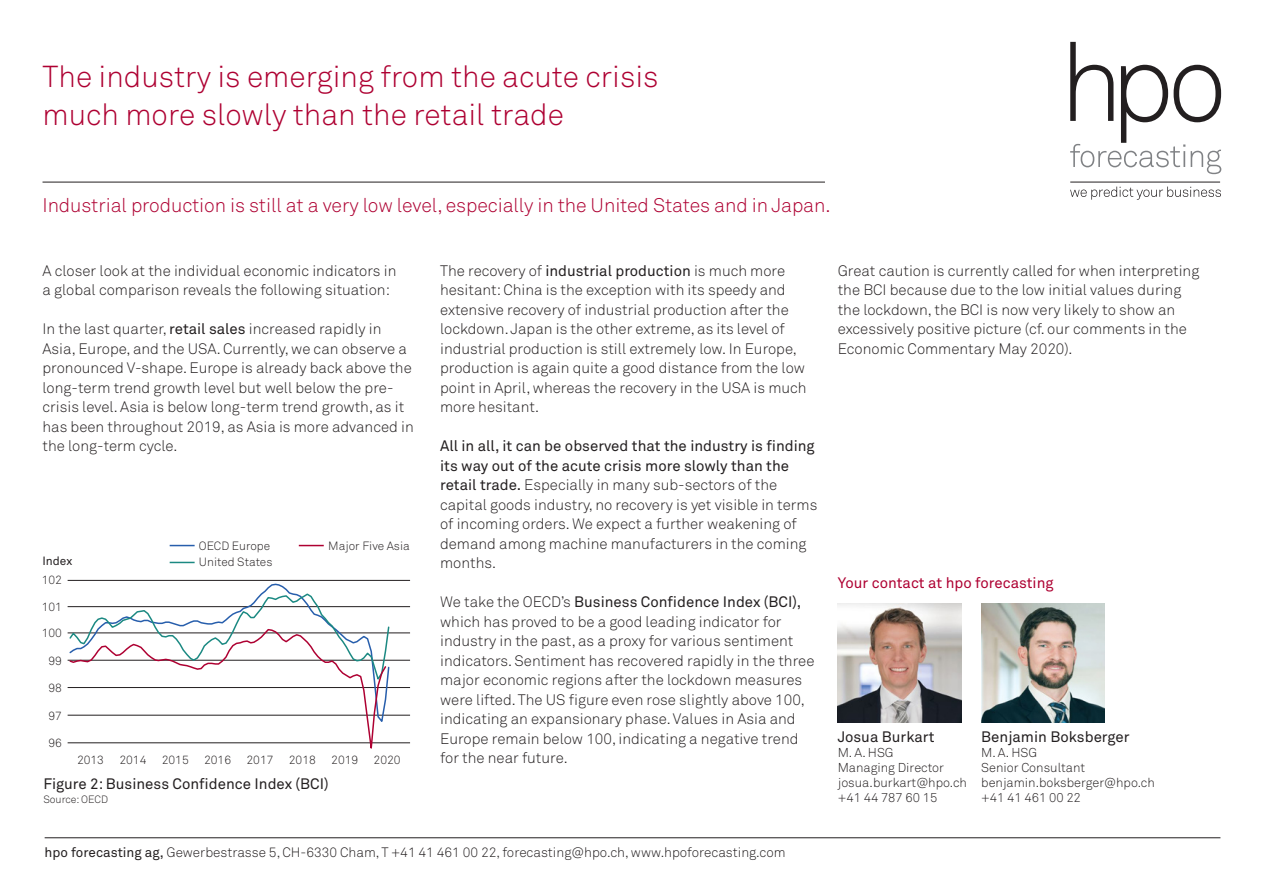
<style>
.page{position:relative;width:1263px;height:893px;background:#fff}
.page>*{position:absolute;margin:0;border:0;box-sizing:border-box;transform-origin:0 0}
.Copy{font:300 30px "Akkurat Std";color:#ae0032}
.Copy-2{font:300 19.5px "Akkurat Std";letter-spacing:-.005em;color:#ae0032}
.Lauftext{font:300 15px/19.5px "Akkurat Std";color:#231f20}
.Grafiken_Legenden{font:15px "Akkurat Std";color:#231f20}
.Lauftext-2{font:15px "Akkurat Std";color:#ae0032}
.t1{font:300 13.5px "Akkurat Std";color:#231f20}
.Grafiken_Legenden-2{font:300 12.75px "Akkurat Std";color:#231f20}
.t2{font:300 11.85px "Akkurat Std";color:#231f20}
.t3{font:11.85px "Akkurat Std";color:#231f20}
.Grafiken_Legenden-3{font:300 10.5px "Akkurat Std";color:#231f20}
.s1{font-weight:400}
</style>
<div class="page">
<hr style="left:43px;top:182px;width:782px;height:1px;background:#231f20">
<hr style="left:45px;top:837px;width:1175px;height:1px;background:#231f20">
<hr style="left:1070px;top:182px;width:150px;height:1px;background:#231f20">
<svg style="left:1070px;top:42px;width:151px;height:132px"></svg>
<svg style="left:1070px;top:187px;width:151px;height:13px"></svg>
<img style="left:838px;top:603px;width:123px;height:120px">
<img style="left:981px;top:603px;width:123px;height:120px">
<svg style="left:170px;top:545px;width:25px;height:1px"></svg>
<svg style="left:299px;top:545px;width:25px;height:1px"></svg>
<svg style="left:170px;top:562px;width:25px;height:1px"></svg>
<hr style="left:68px;top:580px;width:342px;height:1px;background:#231f20">
<hr style="left:68px;top:606px;width:342px;height:1px;background:#231f20">
<hr style="left:68px;top:633px;width:342px;height:1px;background:#231f20">
<hr style="left:68px;top:660px;width:342px;height:1px;background:#231f20">
<hr style="left:68px;top:687px;width:342px;height:1px;background:#231f20">
<hr style="left:68px;top:715px;width:342px;height:1px;background:#231f20">
<hr style="left:68px;top:742px;width:342px;height:1px;background:#231f20">
<svg style="left:68px;top:592px;width:322px;height:157px"></svg>
<p class="Copy" style="left:43px;top:59px;width:617px">The industry is emerging from the acute crisis</p>
<p class="Copy" style="left:43px;top:96px;width:523px">much more slowly than the retail trade</p>
<p class="Copy-2" style="left:43px;top:193px;width:789px">Industrial production is still at a very low level, especially in the United States and in Japan.</p>
<p class="Lauftext" style="left:43px;top:261px;width:355px">A closer look at the individual economic indicators in a global comparison reveals the following situation:</p>
<p class="Lauftext" style="left:43px;top:319px;width:373px">In the last quarter, <span class="s1">retail sales</span> increased rapidly in Asia, Europe, and the USA. Currently, we can observe a pronounced V-shape. Europe is already back above the long-term trend growth level but well below the pre&shy;crisis level. Asia is below long-term trend growth, as it has been throughout 2019, as Asia is more advanced in the long-term cycle.</p>
<p class="t3" style="left:42px;top:554px;width:31px">Index</p>
<p class="t2" style="left:42px;top:600px;width:22px">101</p>
<p class="t2" style="left:42px;top:626px;width:22px">100</p>
<p class="t2" style="left:48px;top:654px;width:15px">99</p>
<p class="t2" style="left:48px;top:681px;width:15px">98</p>
<p class="t2" style="left:48px;top:708px;width:15px">97</p>
<p class="t2" style="left:48px;top:736px;width:15px">96</p>
<p class="t2" style="left:42px;top:573px;width:22px">102</p>
<p class="t2" style="left:199px;top:539px;width:73px">OECD Europe</p>
<p class="t2" style="left:328px;top:539px;width:83px">Major Five Asia</p>
<p class="t2" style="left:199px;top:554px;width:75px">United States</p>
<p class="t2" style="left:77px;top:753px;width:29px">2013</p>
<p class="t2" style="left:119px;top:753px;width:29px">2014</p>
<p class="t2" style="left:162px;top:753px;width:29px">2015</p>
<p class="t2" style="left:204px;top:753px;width:29px">2016</p>
<p class="t2" style="left:246px;top:753px;width:29px">2017</p>
<p class="t2" style="left:289px;top:753px;width:29px">2018</p>
<p class="t2" style="left:331px;top:753px;width:29px">2019</p>
<p class="t2" style="left:374px;top:753px;width:29px">2020</p>
<p class="Grafiken_Legenden" style="left:43px;top:775px;width:287px">Figure 2: Business Confidence Index (BCI)</p>
<p class="Grafiken_Legenden-3" style="left:43px;top:793px;width:66px">Source: OECD</p>
<p class="Lauftext" style="left:440px;top:261px;width:368px">The recovery of <span class="s1">industrial production</span> is much more hesitant: China is the exception with its speedy and extensive recovery of industrial production after the lockdown. Japan is the other extreme, as its level of industrial production is still extremely low. In Europe, production is again quite a good distance from the low point in April, whereas the recovery in the USA is much more hesitant.</p>
<p class="Lauftext" style="left:440px;top:436px;width:379px"><span class="s1">All in all, it can be observed that the industry is finding its way out of the acute crisis more slowly than the retail trade.</span> Especially in many sub-sectors of the capital goods industry, no recovery is yet visible in terms of incoming orders. We expect a further weakening of demand among machine manufacturers in the coming months.</p>
<p class="Lauftext" style="left:440px;top:592px;width:376px">We take the OECD’s <span class="s1">Business Confidence Index (BCI), </span>which has proved to be a good leading indicator for industry in the past, as a proxy for various sentiment indicators. Sentiment has recovered rapidly in the three major economic regions after the lockdown measures were lifted. The US figure even rose slightly above 100, indicating an expansionary phase. Values in Asia and Europe remain below 100, indicating a negative trend for the near future.</p>
<p class="t1" style="left:45px;top:844px;width:742px"><span class="s1">hpo forecasting ag,</span> Gewerbestrasse 5, CH-6330 Cham, T +41 41 461 00 22, forecasting@hpo.ch, www.hpoforecasting.com</p>
<p class="Lauftext" style="left:838px;top:261px;width:363px">Great caution is currently called for when interpreting the BCI because due to the low initial values during the lockdown, the BCI is now very likely to show an excessively positive picture (cf. our comments in the Economic Commentary May 2020).</p>
<p class="Lauftext-2" style="left:838px;top:574px;width:217px">Your contact at hpo forecasting</p>
<p class="Grafiken_Legenden" style="left:838px;top:728px;width:98px">Josua Burkart</p>
<p class="Grafiken_Legenden-2" style="left:838px;top:745px;width:57px">M. A. HSG</p>
<p class="Grafiken_Legenden-2" style="left:838px;top:760px;width:108px">Managing Director</p>
<p class="Grafiken_Legenden-2" style="left:838px;top:775px;width:131px">josua.burkart@hpo.ch</p>
<p class="Grafiken_Legenden-2" style="left:838px;top:790px;width:101px">+41 44 787 60 15</p>
<p class="Grafiken_Legenden" style="left:981px;top:728px;width:150px">Benjamin Boksberger</p>
<p class="Grafiken_Legenden-2" style="left:981px;top:745px;width:57px">M. A. HSG</p>
<p class="Grafiken_Legenden-2" style="left:981px;top:760px;width:105px">Senior Consultant</p>
<p class="Grafiken_Legenden-2" style="left:981px;top:775px;width:175px">benjamin.boksberger@hpo.ch</p>
<p class="Grafiken_Legenden-2" style="left:981px;top:790px;width:101px">+41 41 461 00 22</p>
</div>
